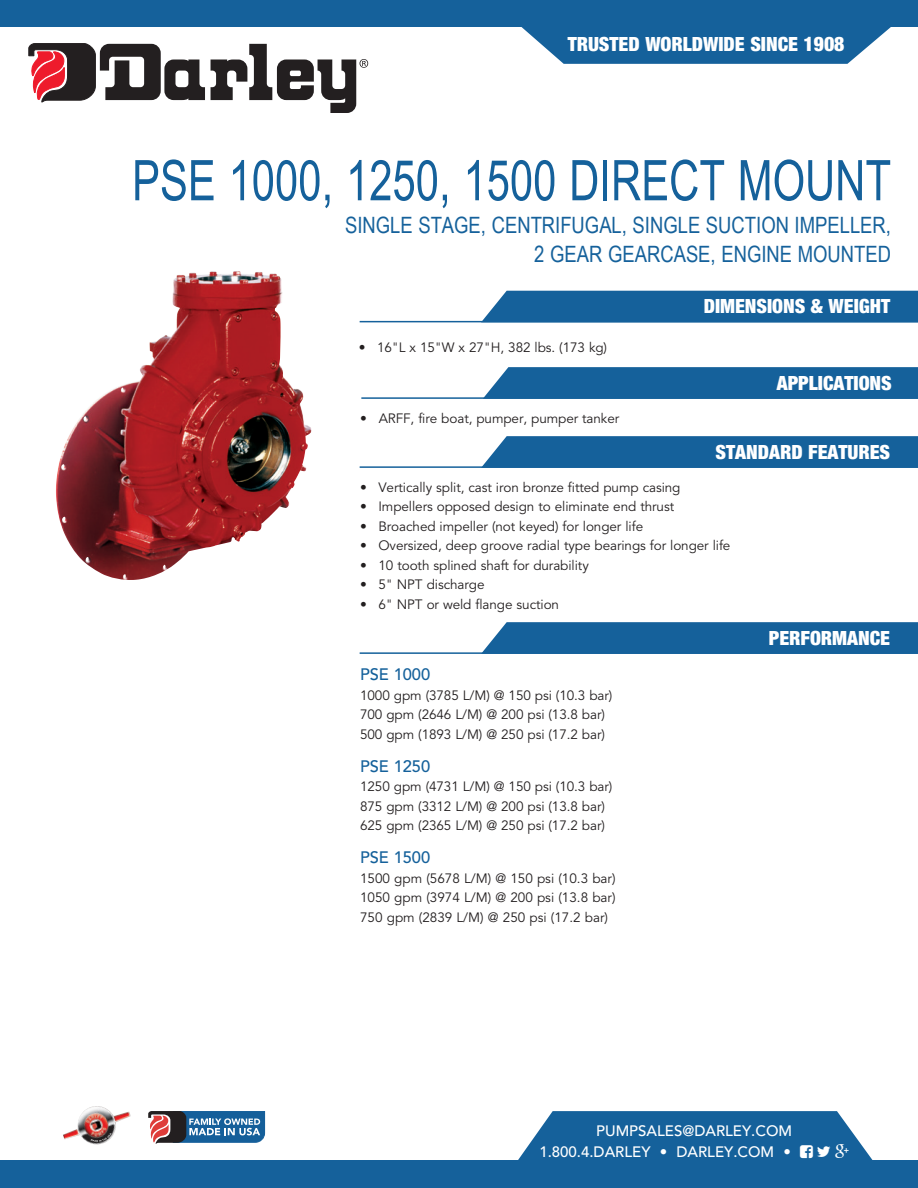
<style>
.page{position:relative;width:918px;height:1188px;background:#fff}
.page>*{position:absolute;margin:0;border:0;box-sizing:border-box;transform-origin:0 0}
.t1{font:56.1px "Arial Narrow";color:#15619b;scale:.91 1}
.t2{font:22.5px "Arial Narrow";color:#15619b}
.t3{font:21px "Sans Black Condensed DTC";color:#fff}
.BODY_COPY{font:500 16.5px "Avenir";letter-spacing:-.005em;color:#15619b}
.New_Specify{font:500 15px "Avenir";color:#fff}
.BODY_COPY-2{font:13.5px "Avenir";letter-spacing:-.005em;color:#231f20}
</style>
<div class="page">
<img style="left:56px;top:271px;width:189px;height:309px">
<div style="left:0;top:0;width:918px;height:27px;background:#15619b"></div>
<svg style="left:29px;top:44px;width:176px;height:58px"></svg>
<svg style="left:211px;top:44px;width:157px;height:69px"></svg>
<svg style="left:521px;top:27px;width:370px;height:37px;background:#3174a7"></svg>
<div style="left:0;top:1160px;width:918px;height:28px;background:#15619b"></div>
<div style="left:484px;top:367px;width:434px;height:30px;background:#15619b"></div>
<div style="left:482px;top:436px;width:436px;height:30px;background:#15619b"></div>
<div style="left:482px;top:622px;width:436px;height:30px;background:#15619b"></div>
<hr style="left:361px;top:397px;width:557px;height:2px;background:#15619b">
<hr style="left:360px;top:466px;width:558px;height:2px;background:#15619b">
<hr style="left:360px;top:652px;width:558px;height:2px;background:#15619b">
<div style="left:481px;top:291px;width:437px;height:30px;background:#15619b"></div>
<hr style="left:360px;top:321px;width:558px;height:1px;background:#15619b">
<img style="left:63px;top:1106px;width:68px;height:39px">
<img style="left:91px;top:1133px;width:21px;height:8px">
<svg style="left:148px;top:1111px;width:117px;height:33px;background:#5b7594"></svg>
<svg style="left:518px;top:1111px;width:355px;height:49px;background:#2c71a5"></svg>
<p class="t3" style="left:568px;top:31px;width:278px">TRUSTED WORLDWIDE SINCE 1908</p>
<p class="t1" style="left:132px;top:139px;width:835px">PSE 1000, 1250, 1500 DIRECT MOUNT</p>
<p class="t2" style="left:345px;top:208px;width:547px">SINGLE STAGE, CENTRIFUGAL, SINGLE SUCTION IMPELLER,</p>
<p class="t2" style="left:534px;top:238px;width:358px">2 GEAR GEARCASE, ENGINE MOUNTED</p>
<p class="BODY_COPY-2" style="left:359px;top:340px;width:250px">• 16"L x 15"W x 27"H, 382 lbs. (173 kg)</p>
<p class="BODY_COPY-2" style="left:360px;top:410px;width:260px">• ARFF, fire boat, pumper, pumper tanker</p>
<p class="t3" style="left:704px;top:294px;width:188px">DIMENSIONS &amp; WEIGHT</p>
<p class="t3" style="left:777px;top:370px;width:117px">APPLICATIONS</p>
<p class="t3" style="left:716px;top:439px;width:176px">STANDARD FEATURES</p>
<p class="BODY_COPY-2" style="left:360px;top:479px;width:322px">• Vertically split, cast iron bronze fitted pump casing</p>
<p class="BODY_COPY-2" style="left:360px;top:499px;width:316px">• Impellers opposed design to eliminate end thrust</p>
<p class="BODY_COPY-2" style="left:360px;top:518px;width:285px">• Broached impeller (not keyed) for longer life</p>
<p class="BODY_COPY-2" style="left:360px;top:538px;width:372px">• Oversized, deep groove radial type bearings for longer life</p>
<p class="BODY_COPY-2" style="left:360px;top:557px;width:230px">• 10 tooth splined shaft for durability</p>
<p class="BODY_COPY-2" style="left:360px;top:577px;width:126px">• 5" NPT discharge</p>
<p class="BODY_COPY-2" style="left:360px;top:596px;width:200px">• 6" NPT or weld flange suction</p>
<p class="BODY_COPY" style="left:360px;top:665px;width:72px">PSE 1000</p>
<p class="BODY_COPY-2" style="left:360px;top:687px;width:254px">1000 gpm (3785 L/M) @ 150 psi (10.3 bar)</p>
<p class="BODY_COPY-2" style="left:360px;top:707px;width:246px">700 gpm (2646 L/M) @ 200 psi (13.8 bar)</p>
<p class="BODY_COPY-2" style="left:360px;top:726px;width:246px">500 gpm (1893 L/M) @ 250 psi (17.2 bar)</p>
<p class="BODY_COPY" style="left:360px;top:756px;width:72px">PSE 1250</p>
<p class="BODY_COPY-2" style="left:360px;top:779px;width:254px">1250 gpm (4731 L/M) @ 150 psi (10.3 bar)</p>
<p class="BODY_COPY-2" style="left:360px;top:798px;width:246px">875 gpm (3312 L/M) @ 200 psi (13.8 bar)</p>
<p class="BODY_COPY-2" style="left:360px;top:818px;width:246px">625 gpm (2365 L/M) @ 250 psi (17.2 bar)</p>
<p class="BODY_COPY" style="left:360px;top:848px;width:72px">PSE 1500</p>
<p class="BODY_COPY-2" style="left:360px;top:870px;width:257px">1500 gpm (5678 L/M) @ 150 psi (10.3 bar)</p>
<p class="BODY_COPY-2" style="left:360px;top:890px;width:257px">1050 gpm (3974 L/M) @ 200 psi (13.8 bar)</p>
<p class="BODY_COPY-2" style="left:360px;top:909px;width:249px">750 gpm (2839 L/M) @ 250 psi (17.2 bar)</p>
<p class="t3" style="left:769px;top:625px;width:123px">PERFORMANCE</p>
<p class="New_Specify" style="left:596px;top:1122px;width:197px">PUMPSALES@DARLEY.COM</p>
<p class="New_Specify" style="left:539px;top:1143px;width:253px">1.800.4.DARLEY • DARLEY.COM •</p>
</div>
